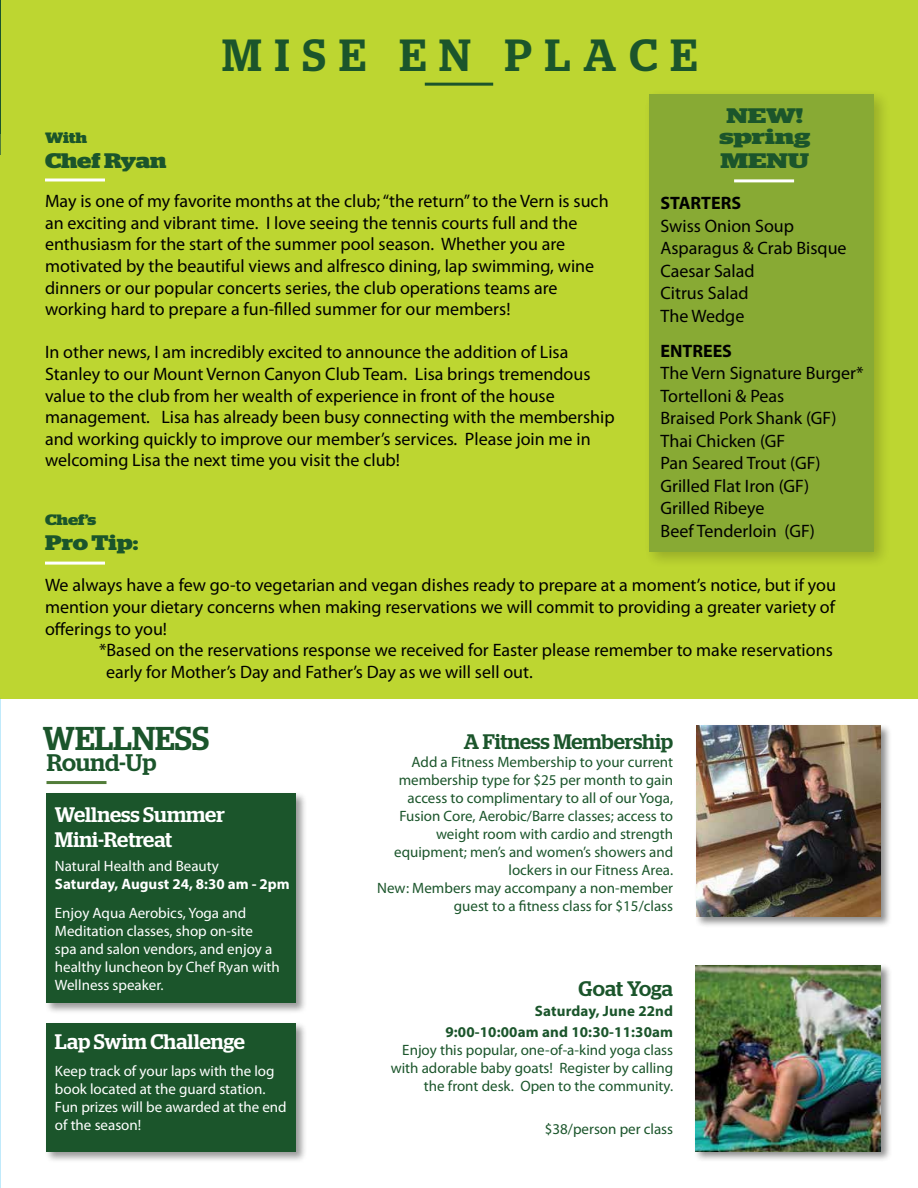
<style>
.page{position:relative;width:918px;height:1188px;background:#fff}
.page>*{position:absolute;margin:0;border:0;box-sizing:border-box;transform-origin:0 0}
.t1{font:500 45px "Stag";letter-spacing:.29em;color:#1b552b}
.t2{font:500 33px "Stag";color:#1b552b}
.t3{font:500 24px "Stag";letter-spacing:-.005em;color:#1b552b}
.t4{font:500 21px/25.2px "Stag";color:#fff}
.t5{font:500 21px "Stag";color:#1b552b}
.t6{font:700 21px "Stag";color:#1b552b;scale:1.2 1}
.t7{font:700 21px/20.2px "Stag";color:#1b552b;text-align:center;scale:1.4 1}
.t8{font:18px/21.6px "Myriad Pro";color:#000}
.t9{font:700 18px "Myriad Pro";color:#000}
.t10{font:15px/18px "Myriad Pro";color:#1b552b;text-align:right}
.t11{font:15px/18px "Myriad Pro";color:#fff}
.t12{font:700 15px/20.7px "Myriad Pro";letter-spacing:.01em;color:#1b552b;text-align:right}
.t13{font:700 15px "Myriad Pro";color:#fff}
.t14{font:700 15px "Stag";letter-spacing:-.005em;color:#1b552b;scale:1.2 1}
</style>
<div class="page">
<div style="left:0;top:0;width:918px;height:698px;background:#bdd631"></div>
<svg style="left:45px;top:178px;width:60px;height:4px"></svg>
<hr style="left:425px;top:83px;width:68px;height:3px;background:#1b552b">
<hr style="left:45px;top:562px;width:60px;height:3px;background:#fff">
<div style="left:643px;top:88px;width:249px;height:481px;background:#000;opacity:.4"></div>
<div style="left:649px;top:94px;width:225px;height:457px;background:#88aa34"></div>
<hr style="left:734px;top:179px;width:60px;height:3px;background:#fff">
<div style="left:695px;top:724px;width:197px;height:204px;background:#000;opacity:.45"></div>
<img style="left:697px;top:725px;width:184px;height:192px">
<div style="left:45px;top:791px;width:262px;height:223px;background:#000;opacity:.4"></div>
<div style="left:47px;top:794px;width:249px;height:210px;background:#1b552b"></div>
<div style="left:694px;top:963px;width:198px;height:200px;background:#000;opacity:.45"></div>
<img style="left:696px;top:965px;width:185px;height:186px">
<div style="left:45px;top:1021px;width:262px;height:142px;background:#000;opacity:.4"></div>
<div style="left:47px;top:1023px;width:249px;height:129px;background:#1b552b"></div>
<hr style="left:46px;top:781px;width:60px;height:3px;background:#527d39">
<h1 class="t1" style="left:222px;top:29px;width:476px">MISE EN PLACE</h1>
<p class="t14" style="left:45px;top:129px;width:37px">With</p>
<p class="t6" style="left:45px;top:149px;width:103px">Chef Ryan</p>
<p class="t8" style="left:45px;top:190px;width:565px">May is one of my favorite months at the club; “the return” to the Vern is such an exciting and vibrant time. I love seeing the tennis courts full and the enthusiasm for the start of the summer pool season. Whether you are motivated by the beautiful views and alfresco dining, lap swimming, wine dinners or our popular concerts series, the club operations teams are working hard to prepare a fun-filled summer for our members!</p>
<p class="t8" style="left:45px;top:341px;width:571px">In other news, I am incredibly excited to announce the addition of Lisa Stanley to our Mount Vernon Canyon Club Team. Lisa brings tremendous value to the club from her wealth of experience in front of the house management. Lisa has already been busy connecting with the membership and working quickly to improve our member’s services. Please join me in welcoming Lisa the next time you visit the club!</p>
<p class="t14" style="left:45px;top:511px;width:44px">Chef’s</p>
<p class="t6" style="left:45px;top:531px;width:79px">Pro Tip:</p>
<p class="t7" style="left:719px;top:106px;width:66px">NEW! spring</p>
<p class="t7" style="left:720px;top:150px;width:65px">MENU</p>
<p class="t9" style="left:661px;top:192px;width:82px">STARTERS</p>
<p class="t8" style="left:661px;top:214px;width:188px;line-height:22.5px">Swiss Onion Soup<br>Asparagus &amp; Crab Bisque<br>Caesar Salad<br>Citrus Salad<br>The Wedge</p>
<p class="t9" style="left:661px;top:339px;width:73px">ENTREES</p>
<p class="t8" style="left:661px;top:362px;width:205px;line-height:22.5px">The Vern Signature Burger*<br>Tortelloni &amp; Peas<br>Braised Pork Shank (GF)<br>Thai Chicken (GF<br>Pan Seared Trout (GF)<br>Grilled Flat Iron (GF)<br>Grilled Ribeye<br>Beef Tenderloin (GF)</p>
<p class="t8" style="left:45px;top:574px;width:792px;text-align:justify">We always have a few go-to vegetarian and vegan dishes ready to prepare at a moment’s notice, but if you mention your dietary concerns when making reservations we will commit to providing a greater variety of offerings to you!</p>
<p class="t8" style="left:106px;top:639px;width:728px;text-indent:-7px">*Based on the reservations response we received for Easter please remember to make reservations early for Mother’s Day and Father’s Day as we will sell out.</p>
<h2 class="t2" style="left:43px;top:719px;width:168px">WELLNESS</h2>
<h3 class="t3" style="left:47px;top:748px;width:111px">Round-Up</h3>
<p class="t4" style="left:55px;top:802px;width:171px">Wellness Summer<br>Mini-Retreat</p>
<p class="t11" style="left:55px;top:857px;width:166px">Natural Health and Beauty</p>
<p class="t13" style="left:55px;top:874px;width:236px">Saturday, August 24, 8:30 am - 2pm</p>
<p class="t11" style="left:55px;top:904px;width:227px">Enjoy Aqua Aerobics, Yoga and<br>Meditation classes, shop on-site<br>spa and salon vendors, and enjoy a healthy luncheon by Chef Ryan with<br>Wellness speaker.</p>
<p class="t4" style="left:55px;top:1029px;width:191px">Lap Swim Challenge</p>
<p class="t11" style="left:55px;top:1062px;width:233px">Keep track of your laps with the log book located at the guard station.<br>Fun prizes will be awarded at the end of the season!</p>
<p class="t5" style="left:464px;top:730px;width:211px">A Fitness Membership</p>
<p class="t10" style="left:377px;top:753px;width:297px">Add a Fitness Membership to your current membership type for $25 per month to gain access to complimentary to all of our Yoga, Fusion Core, Aerobic/Barre classes; access to weight room with cardio and strength equipment; men’s and women’s showers and lockers in our Fitness Area.<br>New: Members may accompany a non-member guest to a fitness class for $15/class</p>
<p class="t5" style="left:578px;top:976px;width:96px">Goat Yoga</p>
<p class="t12" style="left:445px;top:1001px;width:229px">Saturday, June 22nd<br>9:00-10:00am and 10:30-11:30am</p>
<p class="t10" style="left:391px;top:1041px;width:284px">Enjoy this popular, one-of-a-kind yoga class with adorable baby goats! Register by calling the front desk. Open to the community.</p>
<p class="t10" style="left:545px;top:1120px;width:130px">$38/person per class</p>
</div>
